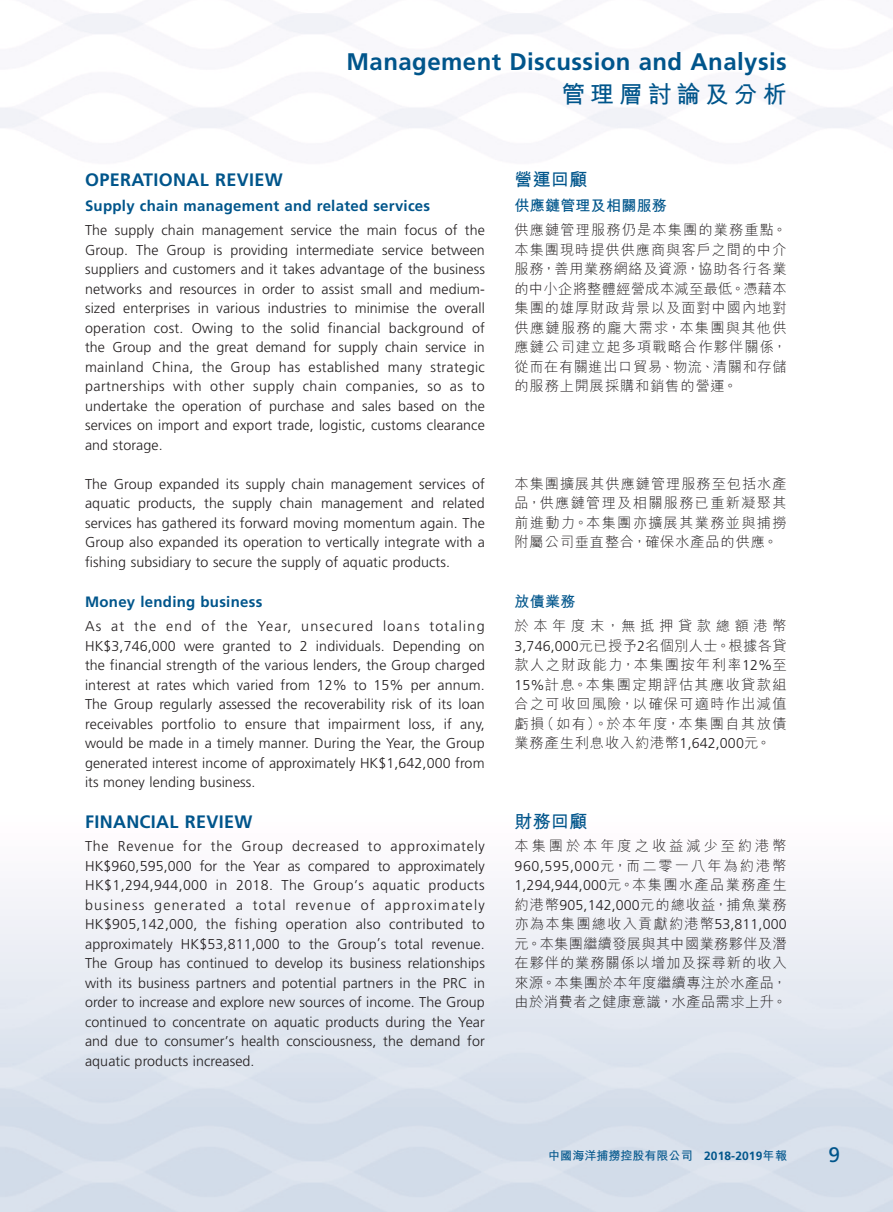
<style>
.page{position:relative;width:893px;height:1212px;background:#fff}
.page>*{position:absolute;margin:0;border:0;box-sizing:border-box;transform-origin:0 0}
.t1{font:700 24px "Frutiger LT Std";letter-spacing:.02em;color:#00558b}
.t2{font:700 24px "M Hei HK";letter-spacing:.2em;color:#00558b}
.Body_Text{font:21px "Frutiger LT Std";color:#00558b}
.Heading_1{font:700 18px "Frutiger LT Std";letter-spacing:.02em;color:#00558b}
.C_Heading_1{font:700 18px "M Hei HK";letter-spacing:.02em;color:#00558b}
.Heading_2{font:700 15px "Frutiger LT Std";letter-spacing:.02em;color:#00558b}
.C_Heading_2{font:700 15px "M Hei HK";letter-spacing:.02em;color:#00558b}
.Body_Text-2{font:300 14.25px/19.5px "Frutiger LT Std";letter-spacing:.01em;color:#231f20;text-align:justify}
.C_Body_Text{font:300 14.25px/19.5px "M Hei HK";letter-spacing:.06em;color:#231f20;text-align:justify}
.t3{font:700 12px "M Hei HK";letter-spacing:.005em;color:#00558b}
.s1{font-family:"Frutiger LT Std"}
</style>
<div class="page">
<p class="t1" style="left:347px;top:48px;width:442px">Management Discussion and Analysis</p>
<p class="t2" style="left:561px;top:77px;width:227px">管理層討論及分析</p>
<p class="Heading_1" style="left:85px;top:169px;width:199px">OPERATIONAL REVIEW</p>
<p class="Heading_2" style="left:85px;top:197px;width:347px">Supply chain management and related services</p>
<p class="Body_Text-2" style="left:85px;top:221px;width:401px">The supply chain management service the main focus of the Group. The Group is providing intermediate service between suppliers and customers and it takes advantage of the business networks and resources in order to assist small and medium&shy;sized enterprises in various industries to minimise the overall operation cost. Owing to the solid financial background of the Group and the great demand for supply chain service in mainland China, the Group has established many strategic partnerships with other supply chain companies, so as to undertake the operation of purchase and sales based on the services on import and export trade, logistic, customs clearance and storage.</p>
<p class="Body_Text-2" style="left:85px;top:474px;width:401px">The Group expanded its supply chain management services of aquatic products, the supply chain management and related services has gathered its forward moving momentum again. The Group also expanded its operation to vertically integrate with a fishing subsidiary to secure the supply of aquatic products.</p>
<p class="Heading_2" style="left:85px;top:593px;width:179px">Money lending business</p>
<p class="Body_Text-2" style="left:85px;top:616px;width:401px">As at the end of the Year, unsecured loans totaling HK$3,746,000 were granted to 2 individuals. Depending on the financial strength of the various lenders, the Group charged interest at rates which varied from 12% to 15% per annum.<br>The Group regularly assessed the recoverability risk of its loan receivables portfolio to ensure that impairment loss, if any, would be made in a timely manner. During the Year, the Group generated interest income of approximately HK$1,642,000 from its money lending business.</p>
<p class="Heading_1" style="left:85px;top:811px;width:169px">FINANCIAL REVIEW</p>
<p class="Body_Text-2" style="left:85px;top:837px;width:401px">The Revenue for the Group decreased to approximately HK$960,595,000 for the Year as compared to approximately HK$1,294,944,000 in 2018. The Group’s aquatic products business generated a total revenue of approximately HK$905,142,000, the fishing operation also contributed to approximately HK$53,811,000 to the Group’s total revenue.<br>The Group has continued to develop its business relationships with its business partners and potential partners in the PRC in order to increase and explore new sources of income. The Group continued to concentrate on aquatic products during the Year and due to consumer’s health consciousness, the demand for aquatic products increased.</p>
<p class="C_Heading_1" style="left:514px;top:166px;width:74px">營運回顧</p>
<p class="C_Heading_2" style="left:514px;top:195px;width:154px">供應鏈管理及相關服務</p>
<p class="C_Body_Text" style="left:514px;top:220px;width:274px">供應鏈管理服務仍是本集團的業務重點。本集團現時提供供應商與客戶之間的中介服務，善用業務網絡及資源，協助各行各業的中小企將整體經營成本減至最低。憑藉本集團的雄厚財政背景以及面對中國內地對供應鏈服務的龐大需求，本集團與其他供應鏈公司建立起多項戰略合作夥伴關係，從而在有關進出口貿易、物流、清關和存儲的服務上開展採購和銷售的營運。</p>
<p class="C_Body_Text" style="left:514px;top:473px;width:274px">本集團擴展其供應鏈管理服務至包括水產品，供應鏈管理及相關服務已重新凝聚其前進動力。本集團亦擴展其業務並與捕撈附屬公司垂直整合，確保水產品的供應。</p>
<p class="C_Heading_2" style="left:514px;top:591px;width:62px">放債業務</p>
<p class="C_Body_Text" style="left:514px;top:616px;width:274px">於本年度末，無抵押貸款總額港幣<span class="s1">3,746,000</span>元已授予<span class="s1">2</span>名個別人士。根據各貸款人之財政能力，本集團按年利率<span class="s1">12%</span>至<span class="s1">15%</span>計息。本集團定期評估其應收貸款組合之可收回風險，以確保可適時作出減值虧損（如有）。於本年度，本集團自其放債業務產生利息收入約港幣<span class="s1">1,642,000</span>元。</p>
<p class="C_Heading_1" style="left:514px;top:808px;width:74px">財務回顧</p>
<p class="C_Body_Text" style="left:514px;top:836px;width:274px">本集團於本年度之收益減少至約港幣<span class="s1">960,595,000</span>元，而二零一八年為約港幣<span class="s1">1,294,944,000</span>元。本集團水產品業務產生約港幣<span class="s1">905,142,000</span>元的總收益，捕魚業務亦為本集團總收入貢獻約港幣<span class="s1">53,811,000</span>元。本集團繼續發展與其中國業務夥伴及潛在夥伴的業務關係以增加及探尋新的收入來源。本集團於本年度繼續專注於水產品，由於消費者之健康意識，水產品需求上升。</p>
<p class="t3" style="left:548px;top:1147px;width:240px">中國海洋捕撈控股有限公司 <span class="s1">2018-2019</span>年報</p>
<p class="Body_Text" style="left:828px;top:1143px;width:13px">9</p>
</div>
